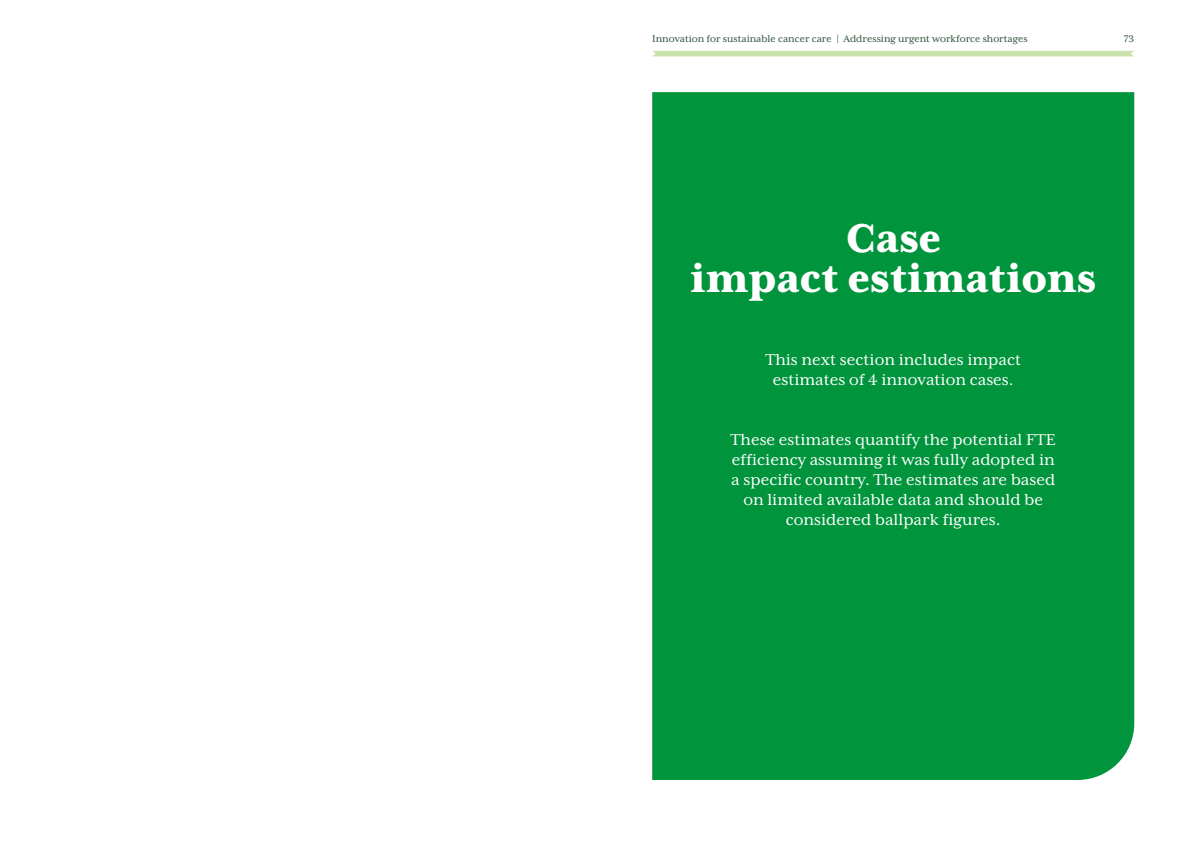
<style>
.page{position:relative;width:1191px;height:842px;background:#fff}
.page>*{position:absolute;margin:0;border:0;box-sizing:border-box;transform-origin:0 0}
.t1{font:800 46px/40px "Mrs Eaves XL Serif OT";color:#fff;text-align:center}
.t2{font:18px/20px "Mrs Eaves XL Serif OT";color:#fff;text-align:center}
.t3{font:11px "Mrs Eaves XL Serif OT";color:#285136}
</style>
<div class="page">
<div style="left:652px;top:92px;width:482px;height:688px;background:#00943c"></div>
<div style="left:653px;top:51px;width:481px;height:5px;background:#c7e3aa"></div>
<p class="t3" style="left:652px;top:33px;width:377px">Innovation for sustainable cancer care | Addressing urgent workforce shortages</p>
<p class="t3" style="left:1124px;top:33px;width:12px">73</p>
<h1 class="t1" style="left:690px;top:218px;width:408px">Case<br>impact estimations</h1>
<p class="t2" style="left:765px;top:350px;width:257px">This next section includes impact estimates of 4 innovation cases.</p>
<p class="t2" style="left:730px;top:430px;width:327px">These estimates quantify the potential FTE efficiency assuming it was fully adopted in a specific country. The estimates are based on limited available data and should be considered ballpark figures.</p>
</div>
